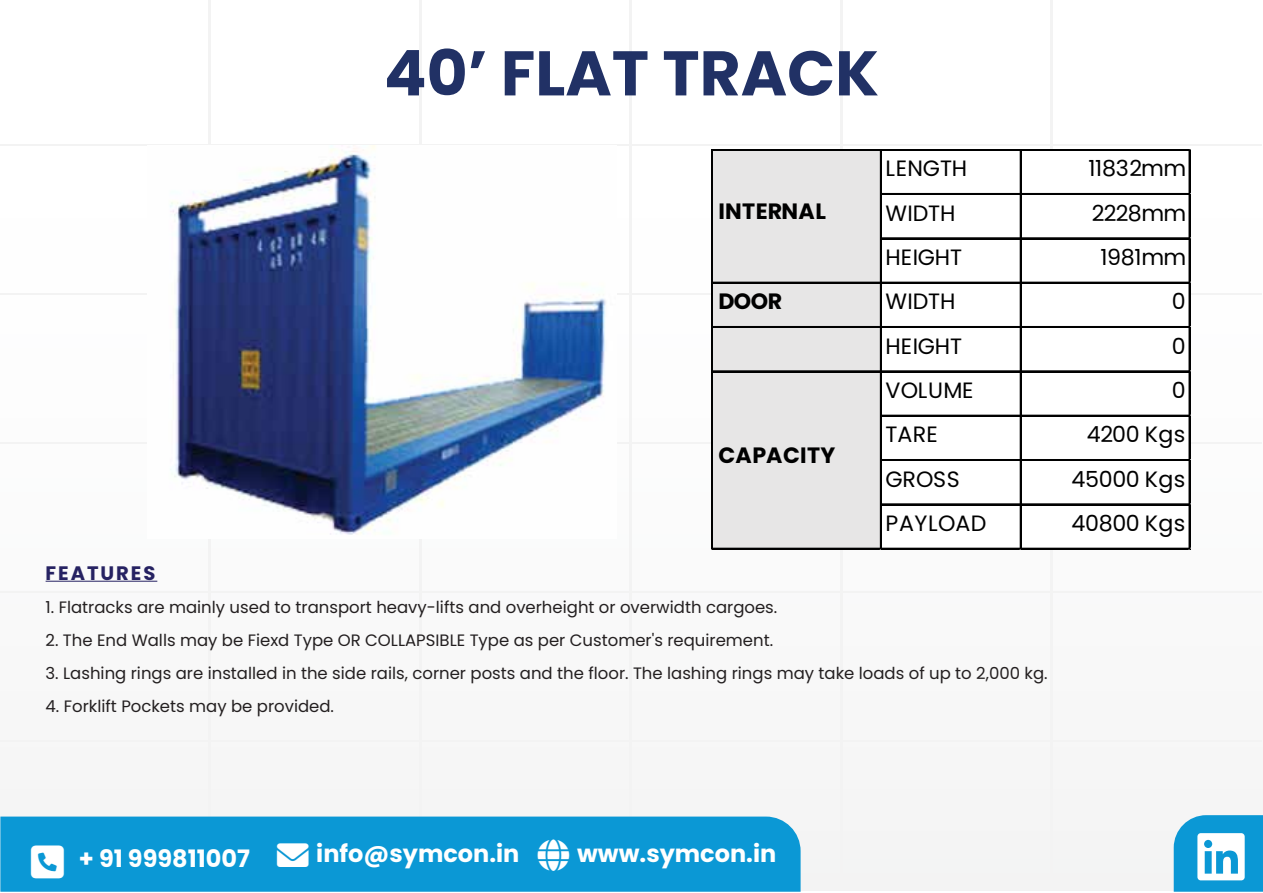
<style>
.page{position:relative;width:1263px;height:893px;background:#fff}
.page>*{position:absolute;margin:0;border:0;box-sizing:border-box;transform-origin:0 0}
.t1{font:700 63px "Poppins";color:#213165}
.t2{font:700 24px "Poppins";color:#fff}
.t3{font:22.2px "Poppins";letter-spacing:-.01em;color:#000}
.t4{font:700 22.2px "Poppins";letter-spacing:.01em;color:#000}
.t5{font:22.2px "Poppins";letter-spacing:.025em;color:#000}
.t6{font:700 19.5px "Poppins";letter-spacing:.1em;color:#262262}
.t7{font:16.5px "Poppins";color:#231f20}
</style>
<div class="page">
<div style="left:0;top:0;width:1263px;height:890px;background:#fafafa"></div>
<hr style="left:0;top:740px;width:1261px;height:1px;background:#f3f3f3">
<hr style="left:0;top:591px;width:1261px;height:2px;background:#f3f3f3">
<hr style="left:0;top:442px;width:1261px;height:2px;background:#f3f3f3">
<hr style="left:0;top:293px;width:1261px;height:2px;background:#f3f3f3">
<hr style="left:0;top:145px;width:1261px;height:1px;background:#f3f3f3">
<hr style="left:1051px;top:0;width:2px;height:889px;background:#f3f3f3">
<hr style="left:840px;top:0;width:2px;height:889px;background:#f3f3f3">
<hr style="left:630px;top:0;width:2px;height:889px;background:#f3f3f3">
<hr style="left:419px;top:0;width:2px;height:889px;background:#f3f3f3">
<hr style="left:208px;top:0;width:2px;height:889px;background:#f3f3f3">
<hr style="left:46px;top:581px;width:111px;height:1px;background:#262262">
<div style="left:0;top:817px;width:801px;height:75px;background:#0b98d5"></div>
<div style="left:713px;top:151px;width:169px;height:399px;background:#e7e6e6"></div>
<div style="left:880px;top:151px;width:311px;height:399px;background:#fff"></div>
<hr style="left:713px;top:149px;width:478px;height:2px;background:#000">
<hr style="left:882px;top:193px;width:309px;height:2px;background:#000">
<hr style="left:882px;top:238px;width:309px;height:1px;background:#000">
<hr style="left:713px;top:282px;width:478px;height:2px;background:#000">
<hr style="left:713px;top:326px;width:478px;height:2px;background:#000">
<hr style="left:713px;top:371px;width:478px;height:1px;background:#000">
<hr style="left:882px;top:415px;width:309px;height:2px;background:#000">
<hr style="left:882px;top:459px;width:309px;height:2px;background:#000">
<hr style="left:882px;top:504px;width:309px;height:1px;background:#000">
<hr style="left:711px;top:149px;width:2px;height:401px;background:#000">
<hr style="left:880px;top:151px;width:2px;height:399px;background:#000">
<hr style="left:1020px;top:151px;width:2px;height:399px;background:#000">
<hr style="left:713px;top:548px;width:478px;height:2px;background:#000">
<hr style="left:1189px;top:151px;width:2px;height:399px;background:#000">
<img style="left:147px;top:146px;width:470px;height:392px">
<svg style="left:31px;top:845px;width:33px;height:33px"></svg>
<svg style="left:277px;top:843px;width:31px;height:24px"></svg>
<svg style="left:538px;top:839px;width:31px;height:32px"></svg>
<div style="left:1174px;top:815px;width:89px;height:77px;background:#0b98d5"></div>
<h1 class="t1" style="left:384px;top:37px;width:497px">40’ FLAT TRACK</h1>
<h3 class="t4" style="left:718px;top:198px;width:109px">INTERNAL</h3>
<h3 class="t3" style="left:885px;top:156px;width:83px">LENGTH</h3>
<h3 class="t3" style="left:1088px;top:156px;width:99px">11832mm</h3>
<h3 class="t3" style="left:885px;top:200px;width:71px">WIDTH</h3>
<h3 class="t3" style="left:1092px;top:200px;width:96px">2228mm</h3>
<h3 class="t3" style="left:885px;top:244px;width:78px">HEIGHT</h3>
<h3 class="t3" style="left:1100px;top:244px;width:87px">1981mm</h3>
<h3 class="t4" style="left:718px;top:289px;width:65px">DOOR</h3>
<h3 class="t3" style="left:885px;top:289px;width:71px">WIDTH</h3>
<h3 class="t3" style="left:1172px;top:289px;width:15px">0</h3>
<h3 class="t3" style="left:885px;top:333px;width:78px">HEIGHT</h3>
<h3 class="t3" style="left:1172px;top:333px;width:15px">0</h3>
<h3 class="t3" style="left:885px;top:377px;width:90px">VOLUME</h3>
<h3 class="t3" style="left:1172px;top:377px;width:15px">0</h3>
<h3 class="t3" style="left:885px;top:422px;width:54px">TARE</h3>
<h3 class="t3" style="left:1087px;top:422px;width:100px">4200 Kgs</h3>
<h3 class="t3" style="left:885px;top:466px;width:76px">GROSS</h3>
<h3 class="t3" style="left:1071px;top:466px;width:115px">45000 Kgs</h3>
<h3 class="t5" style="left:885px;top:510px;width:102px">PAYLOAD</h3>
<h3 class="t3" style="left:1071px;top:510px;width:115px">40800 Kgs</h3>
<h3 class="t4" style="left:718px;top:442px;width:119px">CAPACITY</h3>
<p class="t6" style="left:46px;top:562px;width:111px">FEATURES</p>
<p class="t7" style="left:46px;top:597px;width:733px">1. Flatracks are mainly used to transport heavy-lifts and overheight or overwidth cargoes.</p>
<p class="t7" style="left:46px;top:630px;width:729px">2. The End Walls may be Fiexd Type OR COLLAPSIBLE Type as per Customer's requirement.</p>
<p class="t7" style="left:46px;top:663px;width:1003px">3. Lashing rings are installed in the side rails, corner posts and the floor. The lashing rings may take loads of up to 2,000 kg.</p>
<p class="t7" style="left:46px;top:696px;width:290px">4. Forklift Pockets may be provided.</p>
<h2 class="t2" style="left:79px;top:844px;width:173px">+ 91 999811007</h2>
<h2 class="t2" style="left:316px;top:840px;width:205px">info@symcon.in</h2>
<h2 class="t2" style="left:577px;top:840px;width:201px">www.symcon.in</h2>
</div>
